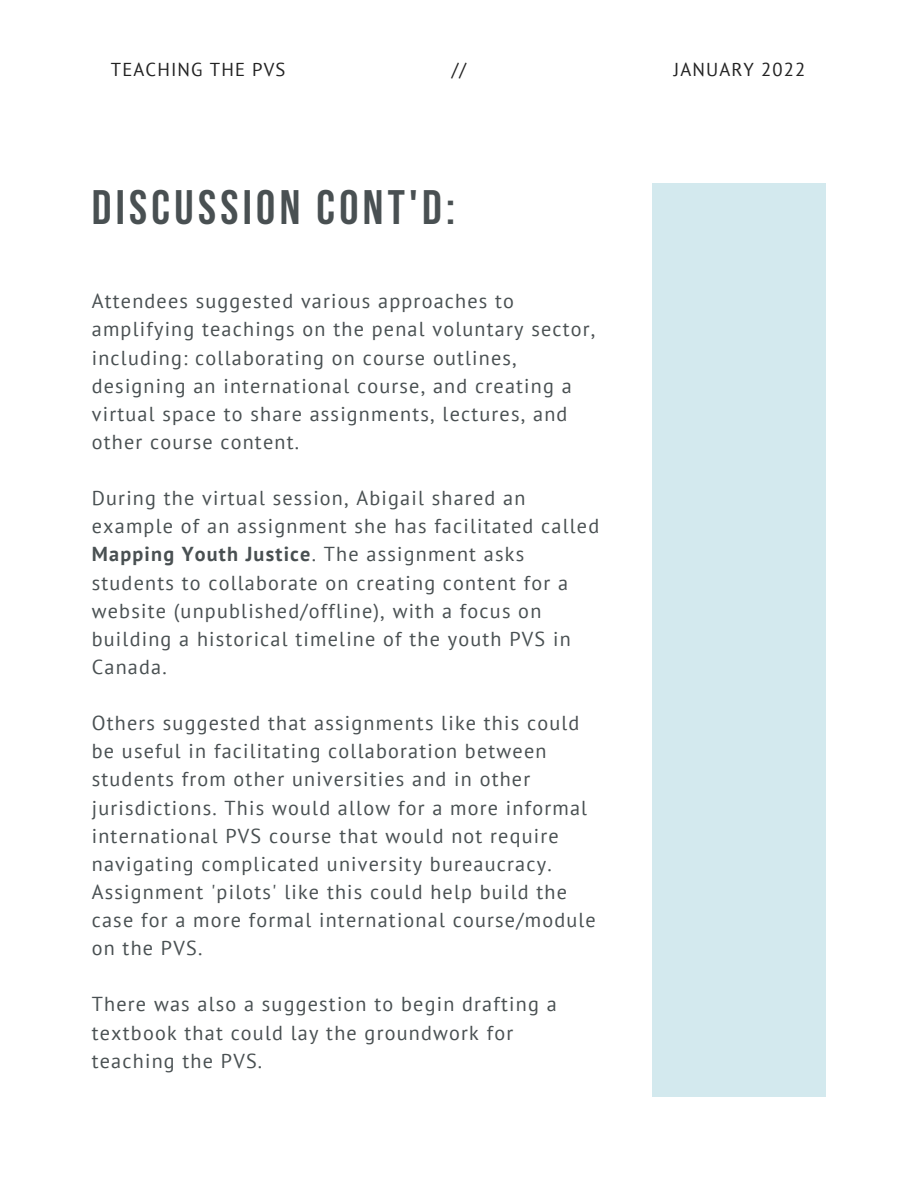
<style>
.page{position:relative;width:918px;height:1188px;background:#fff}
.page>*{position:absolute;margin:0;border:0;box-sizing:border-box;transform-origin:0 0}
.t1{font:700 48.15px "Bebas Neue";letter-spacing:.09em;color:#495052}
.t2{font:20.1px/28.2px "PT Sans";letter-spacing:.06em;color:#495052}
.t3{font:18.6px "PT Sans";letter-spacing:.06em;color:#222}
.s1{font-weight:700}
</style>
<div class="page">
<div style="left:652px;top:183px;width:174px;height:914px;background:#d3e9ee"></div>
<p class="t3" style="left:111px;top:57px;width:176px">TEACHING THE PVS</p>
<p class="t3" style="left:452px;top:57px;width:16px">//</p>
<p class="t3" style="left:674px;top:57px;width:133px">JANUARY 2022</p>
<p class="t1" style="left:92px;top:188px;width:365px">DISCUSSION CONT'D:</p>
<p class="t2" style="left:92px;top:287px;width:505px">Attendees suggested various approaches to amplifying teachings on the penal voluntary sector, including: collaborating on course outlines, designing an international course, and creating a virtual space to share assignments, lectures, and other course content.</p>
<p class="t2" style="left:92px;top:484px;width:509px">During the virtual session, Abigail shared an example of an assignment she has facilitated called <span class="s1">Mapping Youth Justice</span>. The assignment asks students to collaborate on creating content for a website (unpublished/offline), with a focus on building a historical timeline of the youth PVS in Canada.</p>
<p class="t2" style="left:92px;top:709px;width:506px">Others suggested that assignments like this could be useful in facilitating collaboration between students from other universities and in other jurisdictions. This would allow for a more informal international PVS course that would not require navigating complicated university bureaucracy.<br>Assignment 'pilots' like this could help build the case for a more formal international course/module on the PVS.</p>
<p class="t2" style="left:92px;top:990px;width:466px">There was also a suggestion to begin drafting a textbook that could lay the groundwork for teaching the PVS.</p>
</div>
